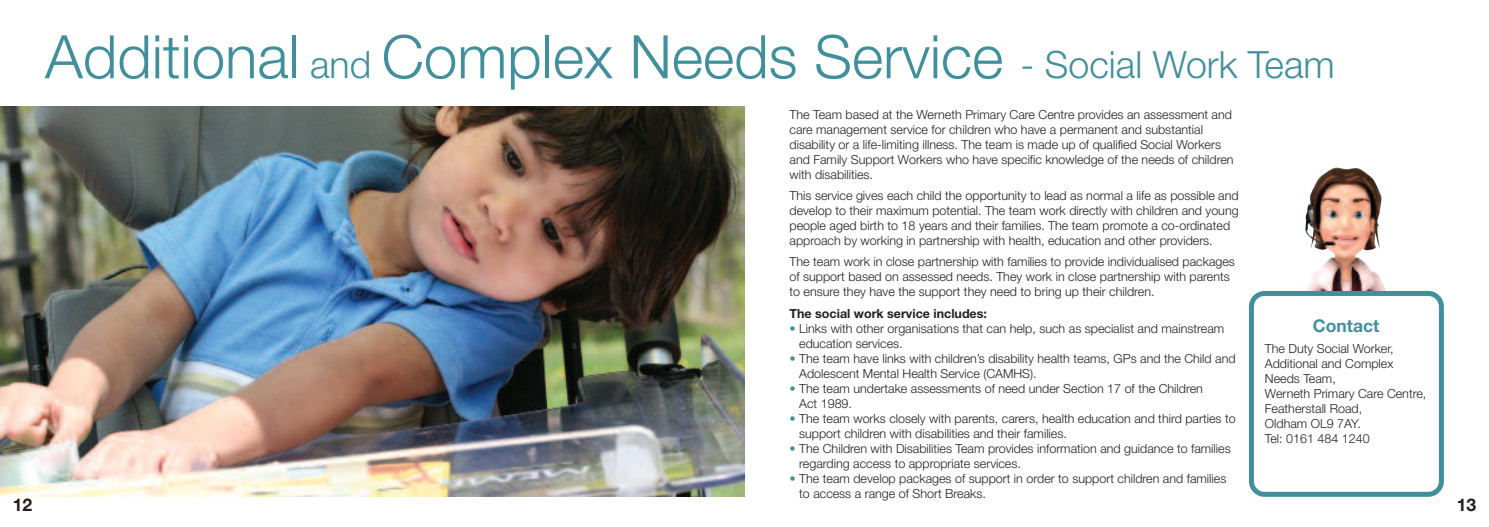
<style>
.page{position:relative;width:1489px;height:527px;background:#fff}
.page>*{position:absolute;margin:0;border:0;box-sizing:border-box;transform-origin:0 0}
.t1{font:300 60px "Helvetica Neue";color:#428f9c}
.t2{font:700 17.5px "Helvetica Neue";color:#428f9c}
.t3{font:700 17.5px "Helvetica Neue";color:#231f20}
.t4{font:300 12.5px/15px "Helvetica Neue";color:#231f20}
.t5{font:700 12.5px "Helvetica Neue";color:#231f20}
.s1{font-size:37.5px}
.s2{color:#428f9c}
</style>
<div class="page">
<img style="left:0;top:106px;width:744px;height:390px">
<svg style="left:1248px;top:291px;width:195px;height:205px"></svg>
<img style="left:1305px;top:167px;width:80px;height:124px">
<h1 class="t1" style="left:45px;top:20px;width:1291px">Additional <span class="s1">and</span> Complex Needs Service <span class="s1">- Social Work Team</span></h1>
<p class="t4" style="left:789px;top:106px;width:445px">The Team based at the Werneth Primary Care Centre provides an assessment and care management service for children who have a permanent and substantial disability or a life-limiting illness. The team is made up of qualified Social Workers and Family Support Workers who have specific knowledge of the needs of children with disabilities.</p>
<p class="t4" style="left:789px;top:187px;width:450px">This service gives each child the opportunity to lead as normal a life as possible and develop to their maximum potential. The team work directly with children and young people aged birth to 18 years and their families. The team promote a co-ordinated approach by working in partnership with health, education and other providers.</p>
<p class="t4" style="left:789px;top:254px;width:447px">The team work in close partnership with families to provide individualised packages of support based on assessed needs. They work in close partnership with parents to ensure they have the support they need to bring up their children.</p>
<p class="t5" style="left:789px;top:305px;width:199px">The social work service includes:</p>
<p class="t4" style="left:799px;top:320px;width:426px;text-indent:-10px"><span class="s2">•</span> Links with other organisations that can help, such as specialist and mainstream education services.</p>
<p class="t4" style="left:799px;top:350px;width:438px;text-indent:-10px"><span class="s2">•</span> The team have links with children’s disability health teams, GPs and the Child and<br>Adolescent Mental Health Service (CAMHS).</p>
<p class="t4" style="left:799px;top:380px;width:405px;text-indent:-10px"><span class="s2">•</span> The team undertake assessments of need under Section 17 of the Children<br>Act 1989.</p>
<p class="t4" style="left:799px;top:410px;width:438px;text-indent:-10px"><span class="s2">•</span> The team works closely with parents, carers, health education and third parties to support children with disabilities and their families.</p>
<p class="t4" style="left:799px;top:440px;width:433px;text-indent:-10px"><span class="s2">•</span> The Children with Disabilities Team provides information and guidance to families regarding access to appropriate services.</p>
<p class="t4" style="left:799px;top:470px;width:428px;text-indent:-10px"><span class="s2">•</span> The team develop packages of support in order to support children and families to access a range of Short Breaks.</p>
<h2 class="t2" style="left:1312px;top:315px;width:68px">Contact</h2>
<p class="t4" style="left:1264px;top:341px;width:163px">The Duty Social Worker,<br>Additional and Complex<br>Needs Team,<br>Werneth Primary Care Centre,<br>Featherstall Road,<br>Oldham OL9 7AY.<br>Tel: 0161 484 1240</p>
<h2 class="t3" style="left:13px;top:493px;width:21px">12</h2>
<h2 class="t3" style="left:1456px;top:493px;width:21px">13</h2>
</div>
